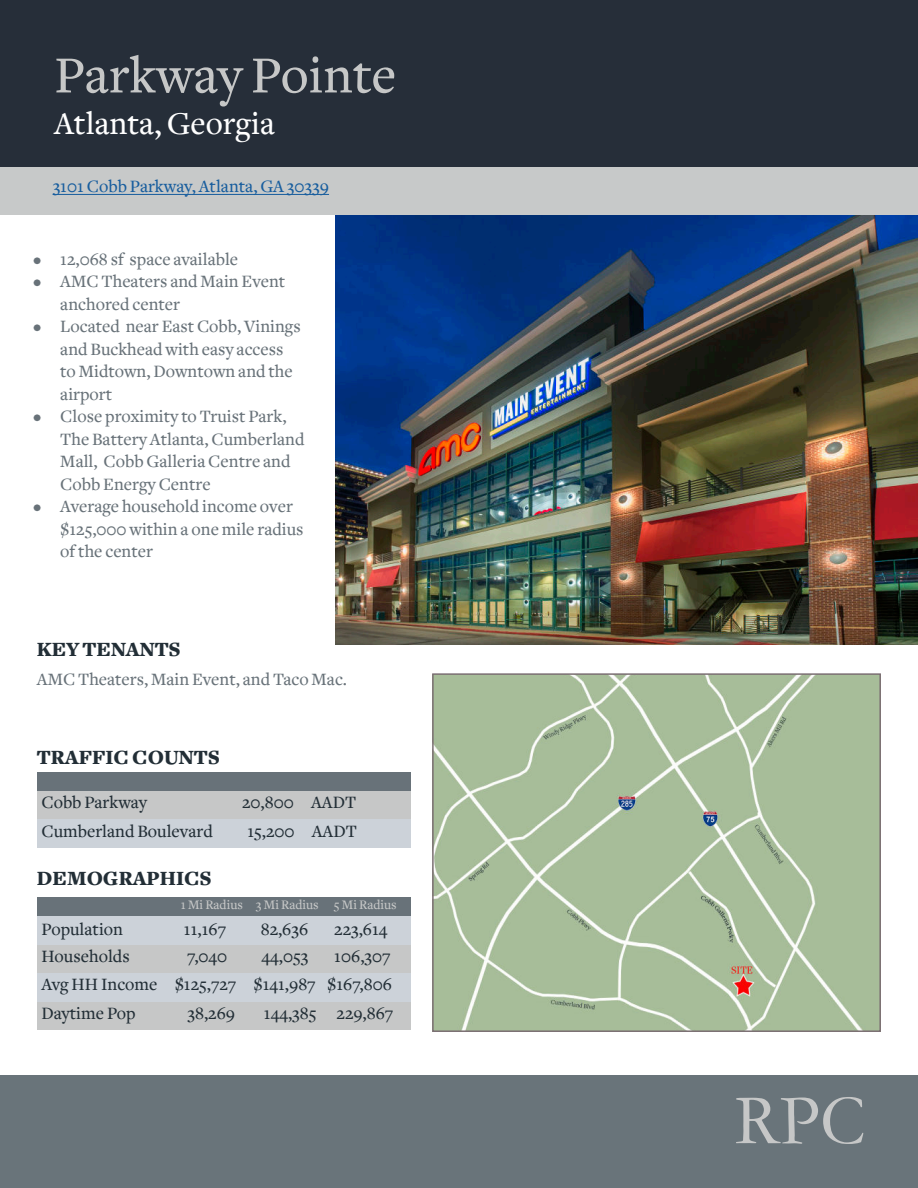
<style>
.page{position:relative;width:918px;height:1188px;background:#fff}
.page>*{position:absolute;margin:0;border:0;box-sizing:border-box;transform-origin:0 0}
.t1{font:72px "Garamond";color:#c6c7c7}
.t2{font:500 54px "Freight Text";color:#c6c7c7}
.t3{font:500 33px "Freight Text";color:#fff}
.t4{font:900 21px "Freight Text";color:#222e36}
.t5{font:500 18px/22.5px "Freight Text";color:#687279}
.t6{font:500 18px/28.5px "Freight Text";color:#222e36;text-align:justify}
.t7{font:500 18px "Freight Text";color:#175d9e}
.t8{font:500 13.5px "Freight Text";color:#c6c7c7}
</style>
<div class="page">
<div style="left:0;top:1076px;width:918px;height:112px;background:#69747a"></div>
<div style="left:0;top:0;width:918px;height:167px;background:#262e39"></div>
<div style="left:0;top:167px;width:918px;height:48px;background:#c7c9c9"></div>
<div style="left:37px;top:772px;width:373px;height:19px;background:#687279"></div>
<div style="left:37px;top:897px;width:373px;height:19px;background:#687279"></div>
<div style="left:37px;top:791px;width:373px;height:28px;background:#c6c7c7"></div>
<div style="left:37px;top:944px;width:373px;height:29px;background:#c6c7c7"></div>
<div style="left:37px;top:1001px;width:373px;height:29px;background:#c6c7c7"></div>
<div style="left:37px;top:916px;width:373px;height:28px;background:#ccd2d9"></div>
<div style="left:37px;top:819px;width:373px;height:29px;background:#ccd2d9"></div>
<div style="left:37px;top:973px;width:373px;height:28px;background:#ccd2d9"></div>
<img style="left:336px;top:215px;width:582px;height:429px">
<img style="left:435px;top:676px;width:443px;height:353px">
<div style="left:432px;top:673px;width:449px;height:359px;border:2px solid #7b6f73"></div>
<hr style="left:53px;top:194px;width:276px;height:1px;background:#175d9e">
<h2 class="t2" style="left:54px;top:53px;width:344px">Parkway Pointe</h2>
<h3 class="t3" style="left:54px;top:110px;width:222px">Atlanta, Georgia</h3>
<p class="t7" style="left:53px;top:179px;width:278px">3101 Cobb Parkway, Atlanta, GA 30339</p>
<p class="t5" style="left:33px;top:249px;width:206px">• 12,068 sf space available</p>
<p class="t5" style="left:60px;top:272px;width:227px;text-indent:-27px">• AMC Theaters and Main Event anchored center</p>
<p class="t5" style="left:60px;top:317px;width:242px;text-indent:-27px">• Located near East Cobb, Vinings and Buckhead with easy access to Midtown, Downtown and the airport</p>
<p class="t5" style="left:60px;top:407px;width:246px;text-indent:-27px">• Close proximity to Truist Park,<br>The Battery Atlanta, Cumberland<br>Mall, Cobb Galleria Centre and<br>Cobb Energy Centre</p>
<p class="t5" style="left:60px;top:497px;width:245px;text-indent:-27px">• Average household income over $125,000 within a one mile radius of the center</p>
<p class="t4" style="left:37px;top:641px;width:145px">KEY TENANTS</p>
<p class="t5" style="left:37px;top:670px;width:312px">AMC Theaters, Main Event, and Taco Mac.</p>
<p class="t4" style="left:37px;top:749px;width:185px">TRAFFIC COUNTS</p>
<p class="t6" style="left:41px;top:790px;width:107px">Cobb Parkway</p>
<p class="t6" style="left:242px;top:790px;width:116px">20,800 AADT</p>
<p class="t6" style="left:41px;top:818px;width:173px">Cumberland Boulevard</p>
<p class="t6" style="left:247px;top:818px;width:111px">15,200 AADT</p>
<p class="t4" style="left:37px;top:870px;width:176px">DEMOGRAPHICS</p>
<p class="t8" style="left:181px;top:899px;width:218px">1 Mi Radius 3 Mi Radius 5 Mi Radius</p>
<p class="t6" style="left:41px;top:917px;width:83px">Population</p>
<p class="t6" style="left:184px;top:917px;width:44px">11,167</p>
<p class="t6" style="left:261px;top:917px;width:49px">82,636</p>
<p class="t6" style="left:334px;top:917px;width:55px">223,614</p>
<p class="t6" style="left:41px;top:943px;width:90px">Households</p>
<p class="t6" style="left:187px;top:943px;width:41px">7,040</p>
<p class="t6" style="left:262px;top:943px;width:48px">44,053</p>
<p class="t6" style="left:41px;top:943px;width:352px;text-indent:293px">106,307<br>Avg HH Income $125,727 $141,987 $167,806<br>Daytime Pop</p>
<p class="t6" style="left:188px;top:1000px;width:49px">38,269</p>
<p class="t6" style="left:264px;top:1000px;width:131px">144,385 229,867</p>
<h1 class="t1" style="left:734px;top:1076px;width:133px">RPC</h1>
</div>
